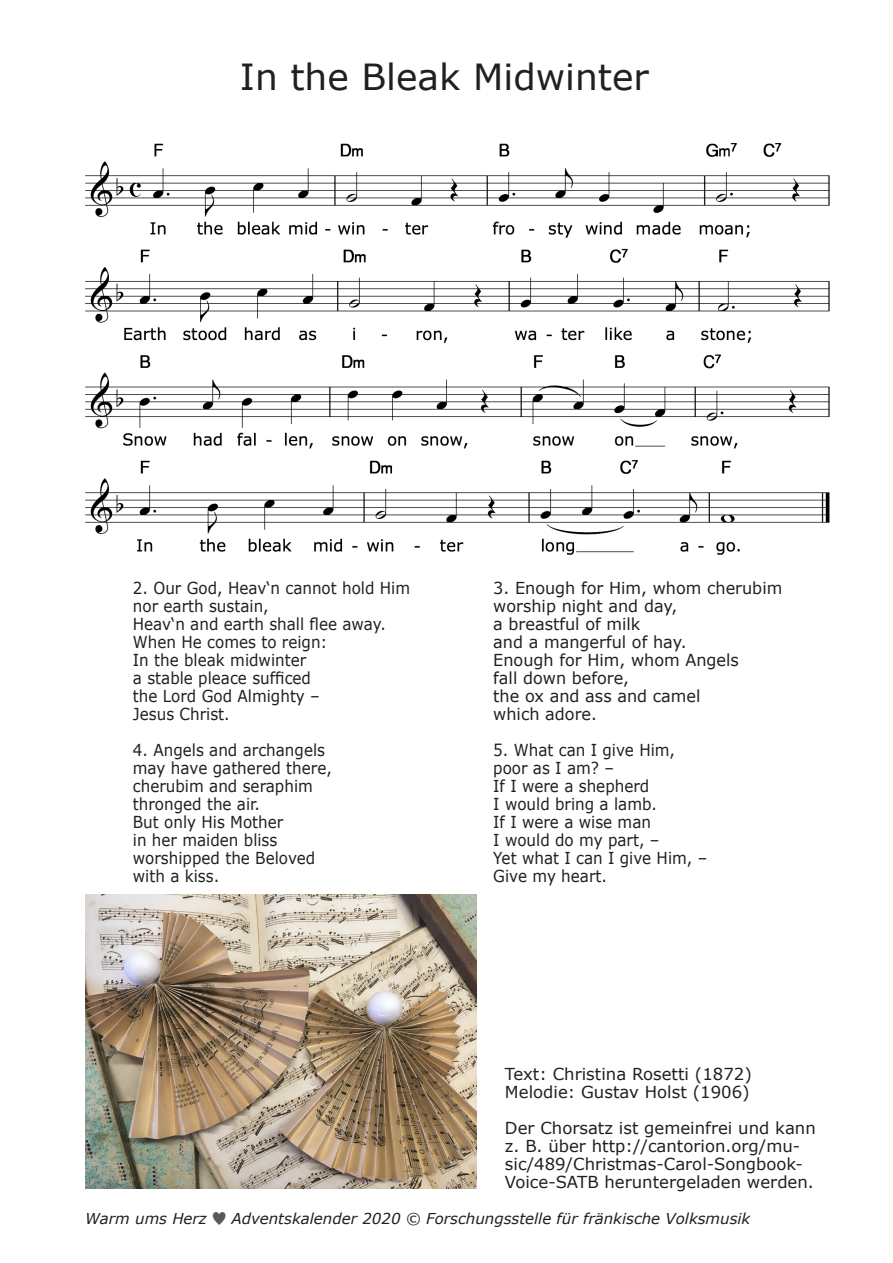
<style>
.page{position:relative;width:893px;height:1263px;background:#fff}
.page>*{position:absolute;margin:0;border:0;box-sizing:border-box;transform-origin:0 0}
.t1{font:36px "Verdana";color:#231f20}
.t2{font:16.5px "Verdana";color:#231f20;scale:.92 1}
.t3{font:16.5px/18px "Verdana";color:#231f20}
.t4{font:italic 15px "Verdana";color:#231f20}
.s1{font-family:"Hiragino Sans W0";font-style:normal;color:#57585a}
</style>
<div class="page">
<img style="left:85px;top:144px;width:744px;height:410px">
<img style="left:85px;top:894px;width:392px;height:294px">
<p class="t1" style="left:240px;top:54px;width:411px">In the Bleak Midwinter</p>
<p class="t2" style="left:133px;top:578px;width:303px">2. Our God, Heav‘n cannot hold Him</p>
<p class="t2" style="left:133px;top:596px;width:149px">nor earth sustain,</p>
<p class="t2" style="left:133px;top:614px;width:277px">Heav‘n and earth shall flee away.</p>
<p class="t2" style="left:133px;top:632px;width:213px">When He comes to reign:</p>
<p class="t2" style="left:133px;top:650px;width:190px">In the bleak midwinter</p>
<p class="t2" style="left:133px;top:668px;width:195px">a stable pleace sufficed</p>
<p class="t2" style="left:133px;top:686px;width:205px">the Lord God Almighty –</p>
<p class="t2" style="left:133px;top:704px;width:107px">Jesus Christ.</p>
<p class="t2" style="left:133px;top:740px;width:210px">4. Angels and archangels</p>
<p class="t2" style="left:133px;top:758px;width:218px">may have gathered there,</p>
<p class="t2" style="left:133px;top:776px;width:197px">cherubim and seraphim</p>
<p class="t2" style="left:133px;top:794px;width:140px">thronged the air.</p>
<p class="t2" style="left:133px;top:812px;width:165px">But only His Mother</p>
<p class="t2" style="left:133px;top:830px;width:159px">in her maiden bliss</p>
<p class="t2" style="left:133px;top:848px;width:200px">worshipped the Beloved</p>
<p class="t2" style="left:133px;top:866px;width:95px">with a kiss.</p>
<p class="t3" style="left:493px;top:579px;width:291px">3. Enough for Him, whom cherubim</p>
<p class="t3" style="left:493px;top:597px;width:186px">worship night and day,</p>
<p class="t3" style="left:493px;top:615px;width:149px">a breastful of milk</p>
<p class="t3" style="left:493px;top:633px;width:195px">and a mangerful of hay.</p>
<p class="t3" style="left:493px;top:651px;width:247px">Enough for Him, whom Angels</p>
<p class="t3" style="left:493px;top:669px;width:137px">fall down before,</p>
<p class="t3" style="left:493px;top:687px;width:209px">the ox and ass and camel</p>
<p class="t3" style="left:493px;top:705px;width:105px">which adore.</p>
<p class="t2" style="left:493px;top:740px;width:199px">5. What can I give Him,</p>
<p class="t2" style="left:493px;top:758px;width:133px">poor as I am? –</p>
<p class="t2" style="left:493px;top:776px;width:171px">If I were a shepherd</p>
<p class="t2" style="left:493px;top:794px;width:179px">I would bring a lamb.</p>
<p class="t2" style="left:493px;top:812px;width:173px">If I were a wise man</p>
<p class="t2" style="left:493px;top:830px;width:182px">I would do my part, –</p>
<p class="t2" style="left:493px;top:848px;width:234px">Yet what I can I give Him, –</p>
<p class="t2" style="left:493px;top:866px;width:125px">Give my heart.</p>
<p class="t3" style="left:505px;top:1065px;width:248px">Text: Christina Rosetti (1872)</p>
<p class="t3" style="left:505px;top:1083px;width:246px">Melodie: Gustav Holst (1906)</p>
<p class="t3" style="left:505px;top:1119px;width:312px">Der Chorsatz ist gemeinfrei und kann z. B. über http://cantorion.org/mu&shy;sic/489/Christmas-Carol-Songbook-Voice-SATB heruntergeladen werden.</p>
<p class="t4" style="left:85px;top:1209px;width:667px">Warm ums Herz <span class="s1">♥</span> Adventskalender 2020 © Forschungsstelle für fränkische Volksmusik</p>
</div>
